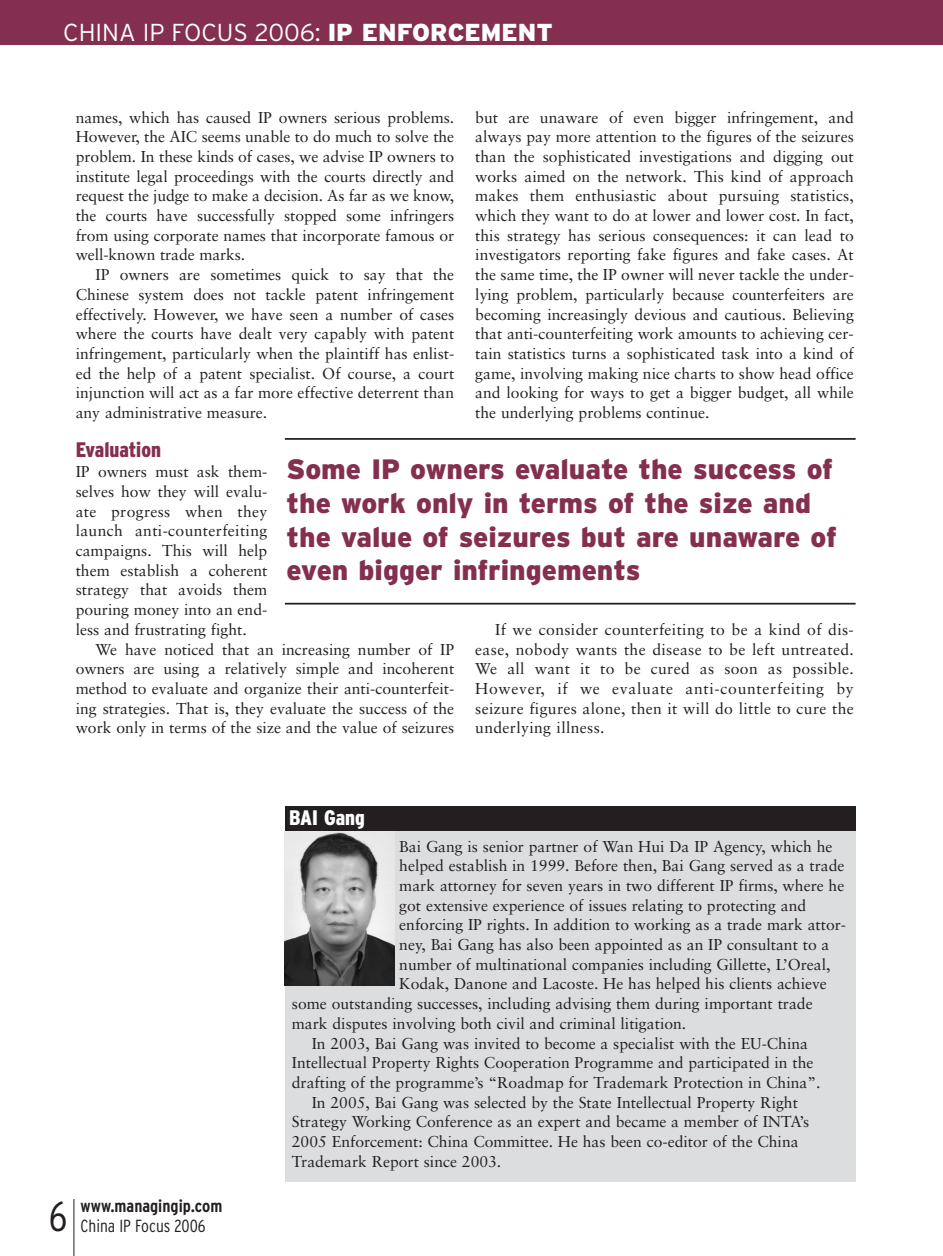
<style>
.page{position:relative;width:943px;height:1256px;background:#fff}
.page>*{position:absolute;margin:0;border:0;box-sizing:border-box;transform-origin:0 0}
.t1{font:300 condensed 42px "Interstate";color:#231f20}
.t2{font:900 28px/33.6px "Interstate";color:#842f50}
.t3{font:300 24.5px "Interstate";color:#fff}
.t4{font:900 condensed 21px "Interstate";color:#842f50}
.t5{font:900 condensed 21px "Interstate";color:#fff}
.t6{font:700 condensed 17.5px "Interstate";color:#231f20}
.t7{font:300 condensed 17.5px "Interstate";color:#231f20}
.t8{font:15.75px/19.6px "Sabon";color:#231f20;text-align:justify}
.s1{font-weight:900}
</style>
<div class="page">
<div style="left:0;top:0;width:942px;height:45px;background:#842f50"></div>
<hr style="left:73px;top:1198px;width:1px;height:57px;background:#231f20">
<div style="left:285px;top:806px;width:570px;height:375px;background:#dcdddf"></div>
<img style="left:285px;top:831px;width:109px;height:153px">
<div style="left:285px;top:806px;width:570px;height:25px;background:#231f20"></div>
<hr style="left:285px;top:438px;width:570px;height:1px;background:#231f20">
<hr style="left:285px;top:602px;width:570px;height:2px;background:#231f20">
<h3 class="t3" style="left:63px;top:24px;width:491px">CHINA IP FOCUS 2006: <span class="s1">IP ENFORCEMENT</span></h3>
<p class="t8" style="left:76px;top:109px;width:380px">names, which has caused IP owners serious problems.<br>However, the AIC seems unable to do much to solve the problem. In these kinds of cases, we advise IP owners to institute legal proceedings with the courts directly and request the judge to make a decision. As far as we know, the courts have successfully stopped some infringers from using corporate names that incorporate famous or well-known trade marks.</p>
<p class="t8" style="left:76px;top:266px;width:380px;text-indent:20px">IP owners are sometimes quick to say that the Chinese system does not tackle patent infringement effectively. However, we have seen a number of cases where the courts have dealt very capably with patent infringement, particularly when the plaintiff has enlist&shy;ed the help of a patent specialist. Of course, a court injunction will act as a far more effective deterrent than any administrative measure.</p>
<h3 class="t4" style="left:76px;top:442px;width:87px">Evaluation</h3>
<p class="t8" style="left:76px;top:463px;width:193px">IP owners must ask them&shy;selves how they will evalu&shy;ate progress when they launch anti-counterfeiting campaigns. This will help them establish a coherent strategy that avoids them pouring money into an end&shy;less and frustrating fight.</p>
<p class="t8" style="left:76px;top:640px;width:380px;text-indent:20px">We have noticed that an increasing number of IP owners are using a relatively simple and incoherent method to evaluate and organize their anti-counterfeit&shy;ing strategies. That is, they evaluate the success of the work only in terms of the size and the value of seizures</p>
<p class="t8" style="left:475px;top:108px;width:380px">but are unaware of even bigger infringement, and always pay more attention to the figures of the seizures than the sophisticated investigations and digging out works aimed on the network. This kind of approach makes them enthusiastic about pursuing statistics, which they want to do at lower and lower cost. In fact, this strategy has serious consequences: it can lead to investigators reporting fake figures and fake cases. At the same time, the IP owner will never tackle the under&shy;lying problem, particularly because counterfeiters are becoming increasingly devious and cautious. Believing that anti-counterfeiting work amounts to achieving cer&shy;tain statistics turns a sophisticated task into a kind of game, involving making nice charts to show head office and looking for ways to get a bigger budget, all while the underlying problems continue.</p>
<h2 class="t2" style="left:286px;top:455px;width:551px">Some IP owners evaluate the success of the work only in terms of the size and the value of seizures but are unaware of even bigger infringements</h2>
<p class="t8" style="left:475px;top:620px;width:380px;text-indent:20px">If we consider counterfeiting to be a kind of dis&shy;ease, nobody wants the disease to be left untreated.<br>We all want it to be cured as soon as possible.<br>However, if we evaluate anti-counterfeiting by seizure figures alone, then it will do little to cure the underlying illness.</p>
<h3 class="t5" style="left:289px;top:809px;width:77px">BAI Gang</h3>
<h1 class="t1" style="left:49px;top:1200px;width:20px">6</h1>
<p class="t6" style="left:81px;top:1199px;width:143px">www.managingip.com</p>
<p class="t7" style="left:81px;top:1218px;width:126px">China IP Focus 2006</p>
<p class="t8" style="left:399px;top:837px;width:434px">Bai Gang is senior partner of Wan Hui Da IP Agency, which he</p>
<p class="t8" style="left:399px;top:857px;width:446px">helped establish in 1999. Before then, Bai Gang served as a trade</p>
<p class="t8" style="left:399px;top:876px;width:446px">mark attorney for seven years in two different IP firms, where he</p>
<p class="t8" style="left:399px;top:896px;width:408px">got extensive experience of issues relating to protecting and</p>
<p class="t8" style="left:399px;top:916px;width:448px">enforcing IP rights. In addition to working as a trade mark attor-</p>
<p class="t8" style="left:399px;top:935px;width:431px">ney, Bai Gang has also been appointed as an IP consultant to a</p>
<p class="t8" style="left:399px;top:955px;width:433px">number of multinational companies including Gillette, L’Oreal,</p>
<p class="t8" style="left:399px;top:975px;width:429px">Kodak, Danone and Lacoste. He has helped his clients achieve</p>
<p class="t8" style="left:292px;top:994px;width:522px">some outstanding successes, including advising them during important trade</p>
<p class="t8" style="left:292px;top:1014px;width:396px">mark disputes involving both civil and criminal litigation.</p>
<p class="t8" style="left:312px;top:1034px;width:498px">In 2003, Bai Gang was invited to become a specialist with the EU-China</p>
<p class="t8" style="left:292px;top:1054px;width:523px">Intellectual Property Rights Cooperation Programme and participated in the</p>
<p class="t8" style="left:292px;top:1073px;width:530px">drafting of the programme’s “Roadmap for Trademark Protection in China”.</p>
<p class="t8" style="left:312px;top:1093px;width:487px">In 2005, Bai Gang was selected by the State Intellectual Property Right</p>
<p class="t8" style="left:292px;top:1113px;width:519px">Strategy Working Conference as an expert and became a member of INTA’s</p>
<p class="t8" style="left:292px;top:1132px;width:508px">2005 Enforcement: China Committee. He has been co-editor of the China</p>
<p class="t8" style="left:292px;top:1152px;width:211px">Trademark Report since 2003.</p>
</div>
